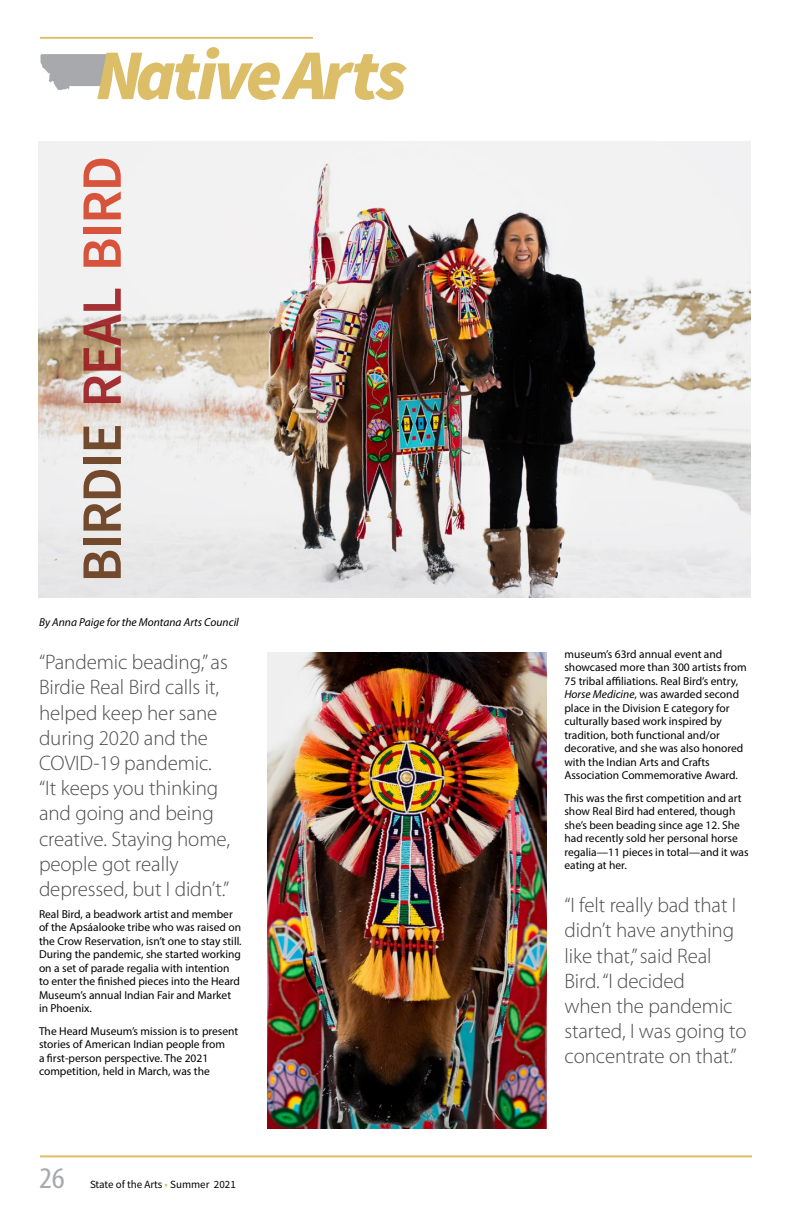
<style>
.page{position:relative;width:792px;height:1224px;background:#fff}
.page>*{position:absolute;margin:0;border:0;box-sizing:border-box;transform-origin:0 0}
.t1{font:600 57px "Source Sans Pro";letter-spacing:-.025em;color:#653818}
.t2{font:condensed 30px "Myriad Pro";color:#a7a9ac;scale:1.12 1}
.t3{font:300 21px/25.2px "Myriad Pro";letter-spacing:-.005em;color:#4d4d4f}
.t4{font:11.5px/13.5px "Myriad Pro";color:#000}
.t5{font:italic 11.5px "Myriad Pro";color:#000}
.t6{font:11px "Source Sans Pro";color:#000}
.s1{color:#9c1c1f}
.s2{color:#d64227}
.s3{color:#ddbe67}
.s4{font-style:italic}
</style>
<div class="page">
<svg style="left:40px;top:1157px;width:712px;height:1px"></svg>
<hr style="left:40px;top:1155px;width:712px;height:2px;background:#ddbe68">
<div style="left:40px;top:35px;width:272px;height:30px;background:linear-gradient(to right,#fff,#fff)"></div>
<hr style="left:40px;top:37px;width:272px;height:2px;background:#ddbe68">
<div style="left:0;top:43px;width:695px;height:71px;background:#fff"></div>
<svg style="left:40px;top:47px;width:367px;height:53px"></svg>
<img style="left:39px;top:141px;width:711px;height:457px">
<img style="left:268px;top:653px;width:278px;height:476px">
<h1 class="t1" style="left:64px;top:583px;width:428px;rotate:-90deg">BIRDIE <span class="s1">REAL</span> <span class="s2">BIRD</span></h1>
<p class="t5" style="left:39px;top:615px;width:201px">By Anna Paige for the Montana Arts Council</p>
<h3 class="t3" style="left:39px;top:649px;width:192px">“Pandemic beading,” as<br>Birdie Real Bird calls it, helped keep her sane during 2020 and the<br>COVID-19 pandemic. “It keeps you thinking and going and being creative. Staying home, people got really depressed, but I didn’t.”</h3>
<p class="t4" style="left:39px;top:907px;width:204px">Real Bird, a beadwork artist and member of the Apsáalooke tribe who was raised on the Crow Reservation, isn’t one to stay still.<br>During the pandemic, she started working on a set of parade regalia with intention to enter the finished pieces into the Heard Museum’s annual Indian Fair and Market in Phoenix.</p>
<p class="t4" style="left:39px;top:1024px;width:201px">The Heard Museum’s mission is to present stories of American Indian people from<br>a first-person perspective. The 2021 competition, held in March, was the</p>
<h2 class="t2" style="left:39px;top:1160px;width:25px">26</h2>
<p class="t6" style="left:90px;top:1177px;width:147px">State of the Arts <span class="s3">•</span> Summer 2021</p>
<p class="t4" style="left:564px;top:647px;width:184px">museum’s 63rd annual event and showcased more than 300 artists from 75 tribal affiliations. Real Bird’s entry, <span class="s4">Horse Medicine</span>, was awarded second place in the Division E category for culturally based work inspired by tradition, both functional and/or decorative, and she was also honored with the Indian Arts and Crafts Association Commemorative Award.</p>
<p class="t4" style="left:564px;top:791px;width:186px">This was the first competition and art show Real Bird had entered, though she’s been beading since age 12. She had recently sold her personal horse regalia—11 pieces in total—and it was eating at her.</p>
<h3 class="t3" style="left:564px;top:892px;width:184px">“I felt really bad that I didn’t have anything like that,” said Real<br>Bird. “I decided<br>when the pandemic started, I was going to concentrate on that.”</h3>
</div>
